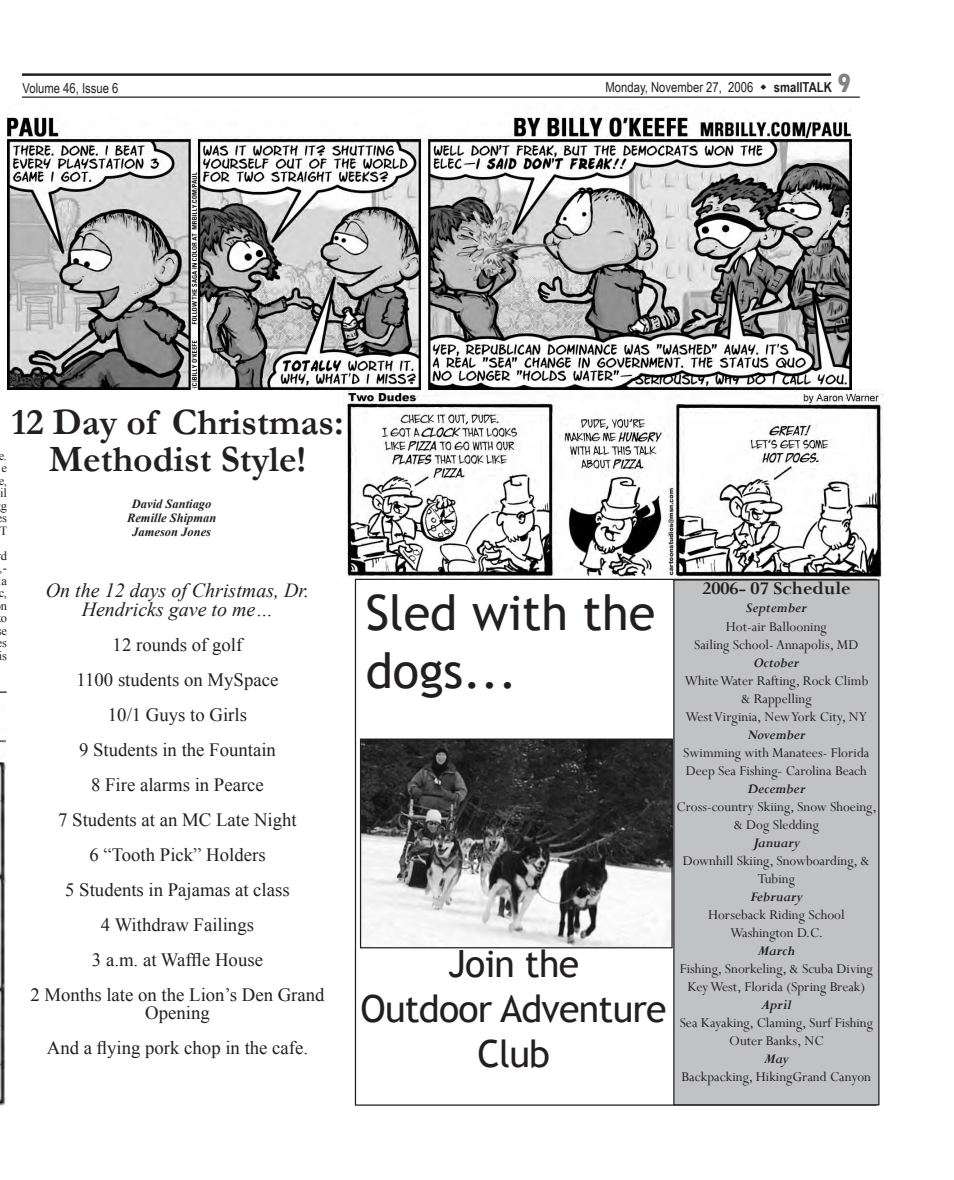
<style>
.page{position:relative;width:954px;height:1180px;background:#fff}
.page>*{position:absolute;margin:0;border:0;box-sizing:border-box;transform-origin:0 0}
.t1{font:48.75px/58.5px "Trebuchet MS";color:#231f20}
.t2{font:700 37.5px/37.5px "Garamond";color:#231f20;text-align:center}
.t3{font:37.5px/45px "Trebuchet MS";letter-spacing:-.02em;color:#231f20;text-align:center}
.t4{font:italic 20px/18.8px "Times New Roman";color:#231f20;text-align:center}
.t5{font:700 20px "Perpetua";color:#231f20}
.t6{font:18.75px/35px "Times New Roman";color:#231f20;text-align:center}
.t7{font:15px/18px "Perpetua";color:#231f20;text-align:center}
.t8{font:13.75px "Arial Narrow";color:#231f20}
.t9{font:700 13.75px "Arial Narrow";color:#231f20}
.t10{font:italic 700 12.5px/13.8px "Times New Roman";color:#231f20;text-align:center}
.t11{font:12.5px/12.5px "Times New Roman";color:#231f20;text-align:center}
.s1{font-family:"Tw Cen";font-weight:800;font-stretch:condensed;font-size:27.5px;color:#808285}
.s2{font-weight:700;font-style:italic}
</style>
<div class="page">
<hr style="left:22px;top:73px;width:809px;height:3px;background:#231f20">
<hr style="left:22px;top:96px;width:838px;height:2px;background:#231f20">
<img style="left:0;top:740px;width:6px;height:366px">
<img style="left:343px;top:389px;width:540px;height:188px">
<img style="left:7px;top:113px;width:844px;height:276px">
<div style="left:674px;top:579px;width:205px;height:525px;background:#c1c2c4"></div>
<div style="left:673px;top:579px;width:206px;height:526px;border:1px solid #231f20"></div>
<img style="left:362px;top:740px;width:309px;height:206px">
<div style="left:360px;top:738px;width:313px;height:210px;border:1px solid #231f20"></div>
<p class="t8" style="left:23px;top:78px;width:97px">Volume 46, Issue 6</p>
<p class="t8" style="left:606px;top:77px;width:149px">Monday, November 27, 2006</p>
<p class="t9" style="left:774px;top:77px;width:79px">smallTALK <span class="s1">9</span></p>
<p class="t2" style="left:11px;top:403px;width:334px">12 Day of Christmas:<br>Methodist Style!</p>
<p class="t10" style="left:127px;top:496px;width:91px">David Santiago<br>Remille Shipman<br>Jameson Jones</p>
<p class="t11" style="left:-2px;top:449px;width:10px">e. e e, il g s<br>T</p>
<p class="t11" style="left:-2px;top:549px;width:10px">d ,- a c, n o e s is</p>
<p class="t4" style="left:46px;top:580px;width:265px">On the 12 days of Christmas, Dr.<br>Hendricks gave to me…</p>
<p class="t6" style="left:30px;top:626px;width:296px">12 rounds of golf<br>1100 students on MySpace<br>10/1 Guys to Girls<br>9 Students in the Fountain<br>8 Fire alarms in Pearce<br>7 Students at an MC Late Night<br>6 “Tooth Pick” Holders<br>5 Students in Pajamas at class<br>4 Withdraw Failings<br>3 a.m. at Waffle House<br>2 Months late on the Lion’s Den Grand</p>
<p class="t6" style="left:47px;top:994px;width:263px">Opening<br>And a flying pork chop in the cafe.</p>
<p class="t1" style="left:366px;top:583px;width:291px">Sled with the dogs...</p>
<p class="t3" style="left:361px;top:941px;width:308px">Join the<br>Outdoor Adventure<br>Club</p>
<p class="t5" style="left:702px;top:576px;width:150px">2006- 07 Schedule</p>
<p class="t7" style="left:677px;top:598px;width:202px"><span class="s2">September<br></span>Hot-air Ballooning<br>Sailing School- Annapolis, MD<br><span class="s2">October<br></span>White Water Rafting, Rock Climb<br>&amp; Rappelling<br>West Virginia, New York City, NY<br><span class="s2">November<br></span>Swimming with Manatees- Florida<br>Deep Sea Fishing- Carolina Beach<br><span class="s2">December<br></span>Cross-country Skiing, Snow Shoeing, &amp; Dog Sledding<br><span class="s2">January<br></span>Downhill Skiing, Snowboarding, &amp;<br>Tubing<br><span class="s2">February<br></span>Horseback Riding School<br>Washington D.C.<br><span class="s2">March<br></span>Fishing, Snorkeling, &amp; Scuba Diving<br>Key West, Florida (Spring Break)<br><span class="s2">April<br></span>Sea Kayaking, Claming, Surf Fishing<br>Outer Banks, NC<br><span class="s2">May<br></span>Backpacking, HikingGrand Canyon</p>
</div>
